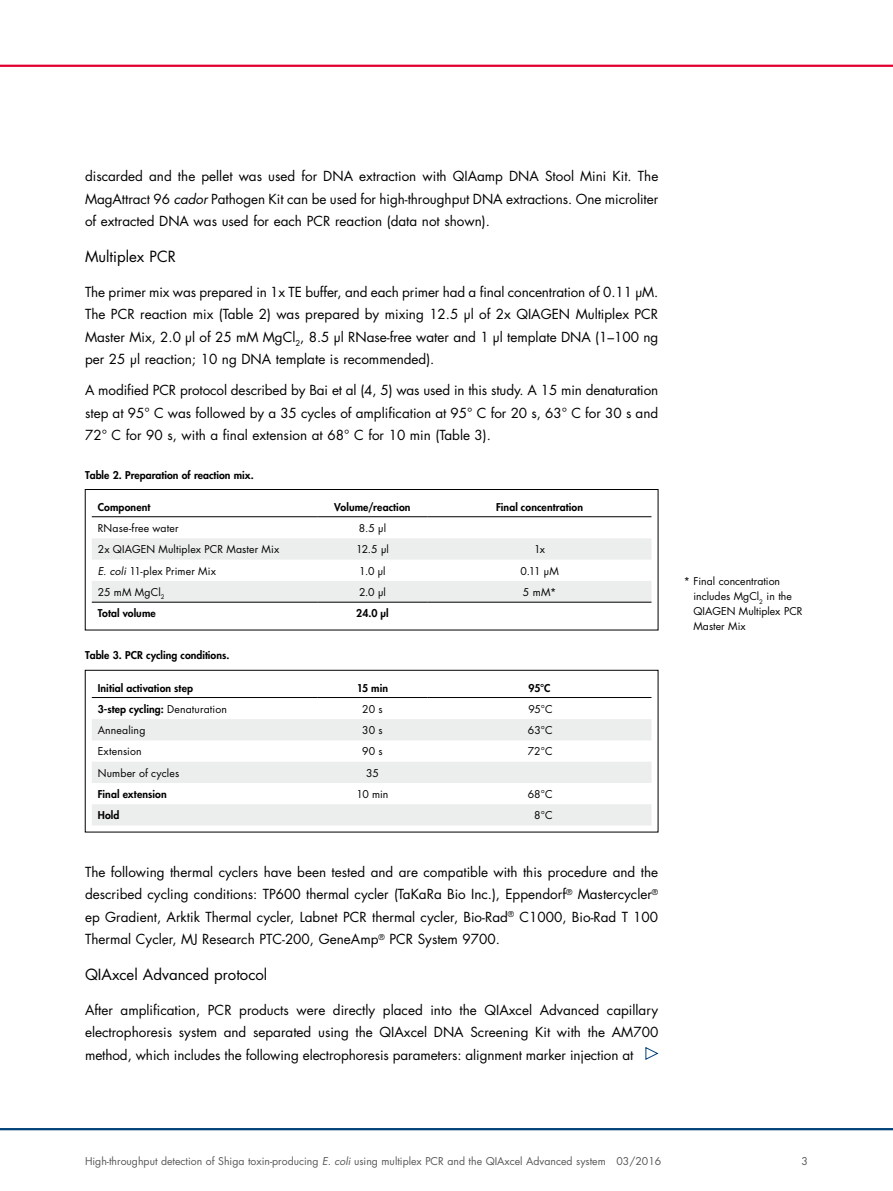
<style>
.page{position:relative;width:893px;height:1191px;background:#fff}
.page>*{position:absolute;margin:0;border:0;box-sizing:border-box;transform-origin:0 0}
.t1{font:15px "Futura Std";color:#000}
.t2{font:13.5px/22.5px "Futura Std";color:#000;text-align:justify}
.t3{font:10.5px/15px "Futura Std";letter-spacing:.005em;color:#000}
.t4{font:800 10.5px "Futura Std";letter-spacing:.005em;color:#000}
.t5{font:10.5px "Futura Std";color:#58585a}
.s1{font-style:italic}
.s2{font-weight:400}
</style>
<div class="page">
<hr style="left:0;top:65px;width:893px;height:2px;background:#e20030">
<hr style="left:0;top:1128px;width:893px;height:2px;background:#004178">
<svg style="left:645px;top:1047px;width:13px;height:13px"></svg>
<svg style="left:92px;top:538px;width:559px;height:64px"></svg>
<hr style="left:92px;top:516px;width:225px;height:1px;background:#000">
<hr style="left:317px;top:516px;width:111px;height:1px;background:#000">
<hr style="left:428px;top:516px;width:223px;height:1px;background:#000">
<hr style="left:92px;top:602px;width:225px;height:1px;background:#000">
<hr style="left:317px;top:602px;width:111px;height:1px;background:#000">
<hr style="left:428px;top:602px;width:223px;height:1px;background:#000">
<div style="left:85px;top:489px;width:573px;height:141px;border:1px solid #000"></div>
<svg style="left:92px;top:719px;width:559px;height:106px;fill:#eceded"></svg>
<hr style="left:92px;top:697px;width:225px;height:1px;background:#000">
<hr style="left:317px;top:697px;width:111px;height:1px;background:#000">
<hr style="left:428px;top:697px;width:223px;height:1px;background:#000">
<div style="left:85px;top:670px;width:573px;height:162px;border:1px solid #000"></div>
<p class="t2" style="left:85px;top:165px;width:575px">discarded and the pellet was used for DNA extraction with QIAamp DNA Stool Mini Kit. The MagAttract 96 <span class="s1">cador</span> Pathogen Kit can be used for high-throughput DNA extractions. One microliter of extracted DNA was used for each PCR reaction (data not shown).</p>
<p class="t1" style="left:85px;top:246px;width:92px">Multiplex PCR</p>
<p class="t2" style="left:85px;top:281px;width:575px">The primer mix was prepared in 1x TE buffer, and each primer had a final concentration of 0.11 µM.<br>The PCR reaction mix (Table 2) was prepared by mixing 12.5 µl of 2x QIAGEN Multiplex PCR Master Mix, 2.0 µl of 25 mM MgCl<sub>2</sub>, 8.5 µl RNase-free water and 1 µl template DNA (1–100 ng per 25 µl reaction; 10 ng DNA template is recommended).</p>
<p class="t2" style="left:85px;top:379px;width:575px">A modified PCR protocol described by Bai et al (4, 5) was used in this study. A 15 min denaturation step at 95° C was followed by a 35 cycles of amplification at 95° C for 20 s, 63° C for 30 s and 72° C for 90 s, with a final extension at 68° C for 10 min (Table 3).</p>
<p class="t4" style="left:85px;top:468px;width:170px">Table 2. Preparation of reaction mix.</p>
<p class="t4" style="left:98px;top:500px;width:54px">Component</p>
<p class="t4" style="left:334px;top:500px;width:78px">Volume/reaction</p>
<p class="t4" style="left:496px;top:500px;width:89px">Final concentration</p>
<p class="t3" style="left:98px;top:521px;width:82px">RNase-free water</p>
<p class="t3" style="left:359px;top:521px;width:29px">8.5 µl</p>
<p class="t3" style="left:98px;top:542px;width:183px">2x QIAGEN Multiplex PCR Master Mix</p>
<p class="t3" style="left:356px;top:542px;width:34px">12.5 µl</p>
<p class="t3" style="left:534px;top:542px;width:13px">1x</p>
<p class="t3" style="left:98px;top:563px;width:120px"><span class="s1">E. coli</span> 11-plex Primer Mix</p>
<p class="t3" style="left:359px;top:563px;width:28px">1.0 µl</p>
<p class="t3" style="left:520px;top:563px;width:40px">0.11 µM</p>
<p class="t3" style="left:98px;top:584px;width:68px">25 mM MgCl<sub>2</sub></p>
<p class="t3" style="left:359px;top:584px;width:28px">2.0 µl</p>
<p class="t3" style="left:523px;top:584px;width:35px">5 mM*</p>
<p class="t4" style="left:98px;top:606px;width:60px">Total volume</p>
<p class="t4" style="left:356px;top:606px;width:34px">24.0 µl</p>
<p class="t4" style="left:85px;top:649px;width:146px">Table 3. PCR cycling conditions.</p>
<p class="t4" style="left:98px;top:681px;width:97px">Initial activation step</p>
<p class="t4" style="left:357px;top:681px;width:33px">15 min</p>
<p class="t4" style="left:529px;top:681px;width:24px">95°C</p>
<p class="t4" style="left:98px;top:702px;width:131px">3-step cycling: <span class="s2">Denaturation</span></p>
<p class="t3" style="left:362px;top:701px;width:22px">20 s</p>
<p class="t3" style="left:528px;top:701px;width:26px">95°C</p>
<p class="t3" style="left:98px;top:723px;width:49px">Annealing</p>
<p class="t3" style="left:362px;top:723px;width:22px">30 s</p>
<p class="t3" style="left:528px;top:723px;width:26px">63°C</p>
<p class="t3" style="left:98px;top:744px;width:45px">Extension</p>
<p class="t3" style="left:362px;top:744px;width:22px">90 s</p>
<p class="t3" style="left:528px;top:744px;width:26px">72°C</p>
<p class="t3" style="left:98px;top:765px;width:83px">Number of cycles</p>
<p class="t3" style="left:366px;top:765px;width:14px">35</p>
<p class="t4" style="left:98px;top:787px;width:70px">Final extension</p>
<p class="t3" style="left:356px;top:786px;width:33px">10 min</p>
<p class="t3" style="left:528px;top:786px;width:26px">68°C</p>
<p class="t4" style="left:98px;top:808px;width:23px">Hold</p>
<p class="t3" style="left:534px;top:808px;width:20px">8°C</p>
<p class="t2" style="left:85px;top:860px;width:575px">The following thermal cyclers have been tested and are compatible with this procedure and the described cycling conditions: TP600 thermal cycler (TaKaRa Bio Inc.), Eppendorf<sup>®</sup> Mastercycler<sup>® </sup>ep Gradient, Arktik Thermal cycler, Labnet PCR thermal cycler, Bio-Rad<sup>®</sup> C1000, Bio-Rad T 100<br>Thermal Cycler, MJ Research PTC-200, GeneAmp<sup>®</sup> PCR System 9700.</p>
<p class="t1" style="left:85px;top:964px;width:184px">QIAxcel Advanced protocol</p>
<p class="t2" style="left:85px;top:998px;width:575px">After amplification, PCR products were directly placed into the QIAxcel Advanced capillary electrophoresis system and separated using the QIAxcel DNA Screening Kit with the AM700 method, which includes the following electrophoresis parameters: alignment marker injection at</p>
<p class="t3" style="left:693px;top:574px;width:111px;text-indent:-10px">* Final concentration includes MgCl<sub>2</sub> in the<br>QIAGEN Multiplex PCR<br>Master Mix</p>
<p class="t5" style="left:85px;top:1154px;width:578px">High-throughput detection of Shiga toxin-producing <span class="s1">E. coli</span> using multiplex PCR and the QIAxcel Advanced system 03/2016</p>
<p class="t5" style="left:801px;top:1154px;width:8px">3</p>
</div>
